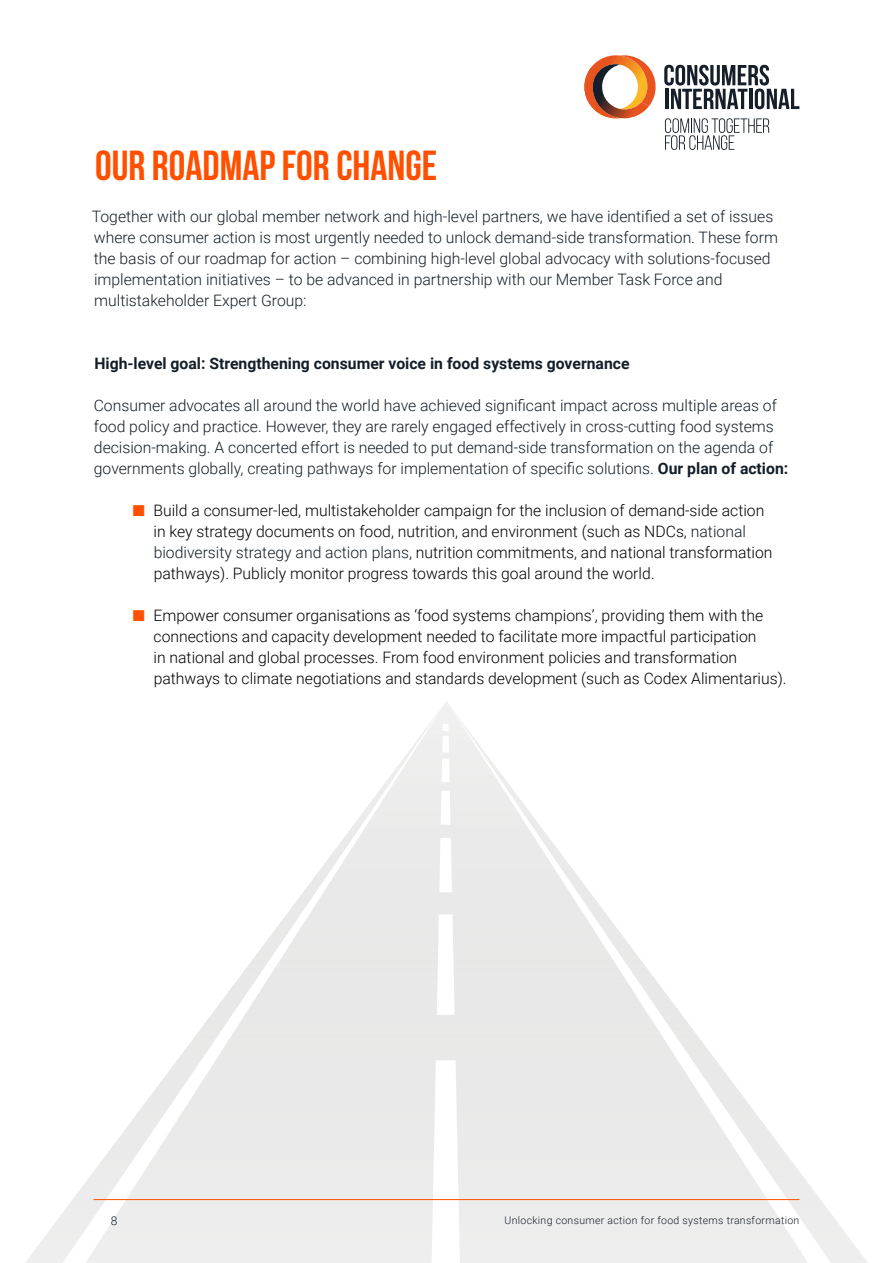
<style>
.page{position:relative;width:893px;height:1263px;background:#fff}
.page>*{position:absolute;margin:0;border:0;box-sizing:border-box;transform-origin:0 0}
.t1{font:700 42px "Bebas Neue";color:#ff5000}
.t2{font:300 15.75px/21px "Roboto";color:#141e28}
.t3{font:300 15.75px/21px "Roboto";color:#000}
.t4{font:700 15.75px "Roboto";color:#141e28}
.t5{font:300 12px "Roboto";color:#141e28}
.t6{font:300 10.5px "Roboto";letter-spacing:.03em;color:#141e28}
.s1{font-weight:700}
.s2{color:#ff5000}
.s3{color:#141e28}
</style>
<div class="page">
<svg style="left:446px;top:701px;width:422px;height:562px"></svg>
<svg style="left:25px;top:702px;width:421px;height:561px"></svg>
<svg style="left:419px;top:724px;width:54px;height:539px"></svg>
<svg style="left:584px;top:55px;width:72px;height:63px"></svg>
<svg style="left:664px;top:65px;width:135px;height:44px"></svg>
<svg style="left:665px;top:118px;width:104px;height:32px"></svg>
<hr style="left:94px;top:1199px;width:705px;height:1px;background:#ff5000">
<h1 class="t1" style="left:95px;top:142px;width:344px">OUR ROADMAP FOR CHANGE</h1>
<p class="t2" style="left:92px;top:205px;width:688px">Together with our global member network and high-level partners, we have identified a set of issues where consumer action is most urgently needed to unlock demand-side transformation. These form the basis of our roadmap for action – combining high-level global advocacy with solutions-focused implementation initiatives – to be advanced in partnership with our Member Task Force and multistakeholder Expert Group:</p>
<p class="t4" style="left:94px;top:352px;width:537px">High-level goal: Strengthening consumer voice in food systems governance</p>
<p class="t2" style="left:94px;top:394px;width:696px">Consumer advocates all around the world have achieved significant impact across multiple areas of food policy and practice. However, they are rarely engaged effectively in cross-cutting food systems decision-making. A concerted effort is needed to put demand-side transformation on the agenda of governments globally, creating pathways for implementation of specific solutions. <span class="s1">Our plan of action:</span></p>
<p class="t3" style="left:154px;top:499px;width:620px;text-indent:-21px"><span class="s2">■</span> Build a consumer-led, multistakeholder campaign for the inclusion of demand-side action in key strategy documents on food, nutrition, and environment (such as NDCs, <span class="s3">national biodiversity strategy and action plans</span>, nutrition commitments, and national transformation pathways). Publicly monitor progress towards this goal around the world.</p>
<p class="t3" style="left:154px;top:604px;width:635px;text-indent:-21px"><span class="s2">■</span> Empower consumer organisations as ‘food systems champions’, providing them with the connections and capacity development needed to facilitate more impactful participation<br>in national and global processes. From food environment policies and transformation pathways to climate negotiations and standards development (such as Codex Alimentarius).</p>
<p class="t5" style="left:111px;top:1212px;width:8px">8</p>
<p class="t6" style="left:505px;top:1213px;width:296px">Unlocking consumer action for food systems transformation</p>
</div>
